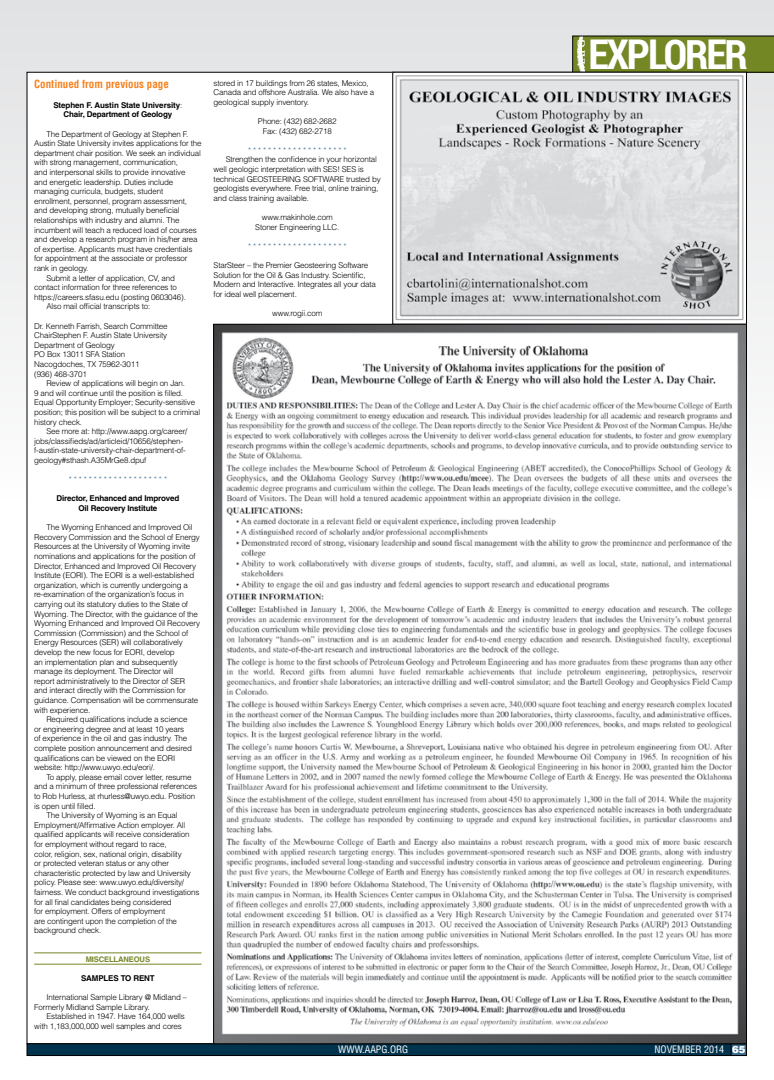
<style>
.page{position:relative;width:774px;height:1080px;background:#fff}
.page>*{position:absolute;margin:0;border:0;box-sizing:border-box;transform-origin:0 0}
.t1{font:700 41px "Roboto Condensed";letter-spacing:-.05em;color:#fff}
.t2{font:700 condensed 11px "Helvetica";color:#f58220}
.t3{font:condensed 10px "Helvetica";color:#fff}
.t4{font:300 8px/9.6px "Helvetica";letter-spacing:-.02em;color:#000}
.t5{font:700 8px/9.6px "Helvetica";letter-spacing:-.02em;color:#000;text-align:center}
.t6{font:300 8px "Helvetica";color:#376a8e}
.t7{font:700 7.7px "Helvetica";letter-spacing:-.02em;color:#738725}
.s1{font-weight:300}
.s2{font-weight:900;font-stretch:normal}
</style>
<div class="page">
<div style="left:0;top:0;width:774px;height:504px;background:linear-gradient(to bottom,#dddedf,#f7f7f8)"></div>
<div style="left:731px;top:1044px;width:16px;height:12px;background:#376a8e"></div>
<div style="left:731px;top:1043px;width:16px;height:13px;border:1px solid #000"></div>
<div style="left:27px;top:72px;width:720px;height:972px;background:#fff"></div>
<div style="left:27px;top:1044px;width:704px;height:12px;background:#00334e"></div>
<div style="left:27px;top:1043px;width:704px;height:13px;border:1px solid #000"></div>
<svg style="left:572px;top:36px;width:202px;height:36px;background:#738529"></svg>
<hr style="left:34px;top:953px;width:168px;height:1px;background:#738725">
<hr style="left:34px;top:964px;width:168px;height:1px;background:#738725">
<img style="left:395px;top:75px;width:349px;height:246px">
<img style="left:215px;top:326px;width:530px;height:716px">
<h2 class="t2" style="left:34px;top:77px;width:136px">Continued from previous page</h2>
<p class="t5" style="left:53px;top:100px;width:131px">Stephen F. Austin State University<span class="s1">:<br></span>Chair, Department of Geology</p>
<p class="t4" style="left:46px;top:129px;width:143px">The Department of Geology at Stephen F.</p>
<p class="t4" style="left:34px;top:138px;width:169px">Austin State University invites applications for the</p>
<p class="t4" style="left:34px;top:148px;width:168px">department chair position. We seek an individual</p>
<p class="t4" style="left:34px;top:158px;width:145px">with strong management, communication,</p>
<p class="t4" style="left:34px;top:167px;width:153px">and interpersonal skills to provide innovative</p>
<p class="t4" style="left:34px;top:177px;width:141px">and energetic leadership. Duties include</p>
<p class="t4" style="left:34px;top:186px;width:131px">managing curricula, budgets, student</p>
<p class="t4" style="left:34px;top:196px;width:154px">enrollment, personnel, program assessment,</p>
<p class="t4" style="left:34px;top:206px;width:147px">and developing strong, mutually beneficial</p>
<p class="t4" style="left:34px;top:215px;width:147px">relationships with industry and alumni. The</p>
<p class="t4" style="left:34px;top:225px;width:164px">incumbent will teach a reduced load of courses</p>
<p class="t4" style="left:34px;top:234px;width:165px">and develop a research program in his/her area</p>
<p class="t4" style="left:34px;top:244px;width:160px">of expertise. Applicants must have credentials</p>
<p class="t4" style="left:34px;top:254px;width:155px">for appointment at the associate or professor</p>
<p class="t4" style="left:34px;top:263px;width:56px">rank in geology.</p>
<p class="t4" style="left:46px;top:273px;width:130px">Submit a letter of application, CV, and</p>
<p class="t4" style="left:34px;top:282px;width:144px">contact information for three references to</p>
<p class="t4" style="left:34px;top:292px;width:153px">https://careers.sfasu.edu (posting 0603046).</p>
<p class="t4" style="left:46px;top:302px;width:105px">Also mail official transcripts to:</p>
<p class="t4" style="left:34px;top:321px;width:135px">Dr. Kenneth Farrish, Search Committee<br>ChairStephen F. Austin State University<br>Department of Geology<br>PO Box 13011 SFA Station<br>Nacogdoches, TX 75962-3011<br>(936) 468-3701</p>
<p class="t4" style="left:46px;top:378px;width:140px">Review of applications will begin on Jan.</p>
<p class="t4" style="left:34px;top:388px;width:150px">9 and will continue until the position is filled.</p>
<p class="t4" style="left:34px;top:398px;width:162px">Equal Opportunity Employer; Security-sensitive</p>
<p class="t4" style="left:34px;top:407px;width:167px">position; this position will be subject to a criminal</p>
<p class="t4" style="left:34px;top:417px;width:49px">history check.</p>
<p class="t4" style="left:46px;top:426px;width:143px">See more at: http://www.aapg.org/career/</p>
<p class="t4" style="left:34px;top:436px;width:151px">jobs/classifieds/ad/articleid/10656/stephen-</p>
<p class="t4" style="left:34px;top:446px;width:153px">f-austin-state-university-chair-department-of-</p>
<p class="t4" style="left:34px;top:455px;width:114px">geology#sthash.A35MrGe8.dpuf</p>
<p class="t6" style="left:69px;top:474px;width:100px">* * * * * * * * * * * * * * * * * * * *</p>
<p class="t5" style="left:57px;top:494px;width:124px">Director, Enhanced and Improved<br>Oil Recovery Institute</p>
<p class="t4" style="left:46px;top:522px;width:148px">The Wyoming Enhanced and Improved Oil</p>
<p class="t4" style="left:34px;top:532px;width:167px">Recovery Commission and the School of Energy</p>
<p class="t4" style="left:34px;top:542px;width:157px">Resources at the University of Wyoming invite</p>
<p class="t4" style="left:34px;top:551px;width:163px">nominations and applications for the position of</p>
<p class="t4" style="left:34px;top:561px;width:164px">Director, Enhanced and Improved Oil Recovery</p>
<p class="t4" style="left:34px;top:570px;width:162px">Institute (EORI). The EORI is a well-established</p>
<p class="t4" style="left:34px;top:580px;width:155px">organization, which is currently undergoing a</p>
<p class="t4" style="left:34px;top:590px;width:151px">re-examination of the organization’s focus in</p>
<p class="t4" style="left:34px;top:599px;width:156px">carrying out its statutory duties to the State of</p>
<p class="t4" style="left:34px;top:609px;width:165px">Wyoming. The Director, with the guidance of the</p>
<p class="t4" style="left:34px;top:618px;width:167px">Wyoming Enhanced and Improved Oil Recovery</p>
<p class="t4" style="left:34px;top:628px;width:156px">Commission (Commission) and the School of</p>
<p class="t4" style="left:34px;top:638px;width:150px">Energy Resources (SER) will collaboratively</p>
<p class="t4" style="left:34px;top:647px;width:142px">develop the new focus for EORI, develop</p>
<p class="t4" style="left:34px;top:657px;width:145px">an implementation plan and subsequently</p>
<p class="t4" style="left:34px;top:666px;width:141px">manage its deployment. The Director will</p>
<p class="t4" style="left:34px;top:676px;width:152px">report administratively to the Director of SER</p>
<p class="t4" style="left:34px;top:686px;width:153px">and interact directly with the Commission for</p>
<p class="t4" style="left:34px;top:695px;width:165px">guidance. Compensation will be commensurate</p>
<p class="t4" style="left:34px;top:705px;width:58px">with experience.</p>
<p class="t4" style="left:46px;top:714px;width:143px">Required qualifications include a science</p>
<p class="t4" style="left:34px;top:724px;width:152px">or engineering degree and at least 10 years</p>
<p class="t4" style="left:34px;top:734px;width:155px">of experience in the oil and gas industry. The</p>
<p class="t4" style="left:34px;top:743px;width:159px">complete position announcement and desired</p>
<p class="t4" style="left:34px;top:753px;width:143px">qualifications can be viewed on the EORI</p>
<p class="t4" style="left:34px;top:762px;width:122px">website: http://www.uwyo.edu/eori/.</p>
<p class="t4" style="left:46px;top:772px;width:147px">To apply, please email cover letter, resume</p>
<p class="t4" style="left:34px;top:782px;width:164px">and a minimum of three professional references</p>
<p class="t4" style="left:34px;top:791px;width:163px">to Rob Hurless, at rhurless@uwyo.edu. Position</p>
<p class="t4" style="left:34px;top:801px;width:63px">is open until filled.</p>
<p class="t4" style="left:46px;top:810px;width:133px">The University of Wyoming is an Equal</p>
<p class="t4" style="left:34px;top:820px;width:153px">Employment/Affirmative Action employer. All</p>
<p class="t4" style="left:34px;top:830px;width:157px">qualified applicants will receive consideration</p>
<p class="t4" style="left:34px;top:839px;width:134px">for employment without regard to race,</p>
<p class="t4" style="left:34px;top:849px;width:149px">color, religion, sex, national origin, disability</p>
<p class="t4" style="left:34px;top:858px;width:137px">or protected veteran status or any other</p>
<p class="t4" style="left:34px;top:868px;width:158px">characteristic protected by law and University</p>
<p class="t4" style="left:34px;top:878px;width:151px">policy. Please see: www.uwyo.edu/diversity/</p>
<p class="t4" style="left:34px;top:887px;width:167px">fairness. We conduct background investigations</p>
<p class="t4" style="left:34px;top:897px;width:139px">for all final candidates being considered</p>
<p class="t4" style="left:34px;top:906px;width:133px">for employment. Offers of employment</p>
<p class="t4" style="left:34px;top:916px;width:144px">are contingent upon the completion of the</p>
<p class="t4" style="left:34px;top:926px;width:69px">background check.</p>
<p class="t7" style="left:86px;top:954px;width:66px">MISCELLANEOUS</p>
<p class="t5" style="left:81px;top:973px;width:75px">SAMPLES TO RENT</p>
<p class="t4" style="left:34px;top:992px;width:154px;text-indent:12px">International Sample Library @ Midland –<br>Formerly Midland Sample Library.</p>
<p class="t4" style="left:34px;top:1012px;width:152px;text-indent:12px">Established in 1947. Have 164,000 wells with 1,183,000,000 well samples and cores</p>
<p class="t4" style="left:214px;top:78px;width:162px">stored in 17 buildings from 26 states, Mexico,<br>Canada and offshore Australia. We also have a geological supply inventory.</p>
<p class="t4" style="left:258px;top:116px;width:80px;text-align:center">Phone: (432) 682-2682<br>Fax: (432) 682-2718</p>
<p class="t6" style="left:248px;top:145px;width:100px">* * * * * * * * * * * * * * * * * * * *</p>
<p class="t4" style="left:214px;top:154px;width:169px;text-indent:12px">Strengthen the confidence in your horizontal well geologic interpretation with SES! SES is technical GEOSTEERING SOFTWARE trusted by geologists everywhere. Free trial, online training, and class training available.</p>
<p class="t4" style="left:255px;top:212px;width:86px;text-align:center">www.makinhole.com<br>Stoner Engineering LLC.</p>
<p class="t6" style="left:248px;top:241px;width:100px">* * * * * * * * * * * * * * * * * * * *</p>
<p class="t4" style="left:214px;top:260px;width:164px">StarSteer – the Premier Geosteering Software Solution for the Oil &amp; Gas Industry. Scientific, Modern and Interactive. Integrates all your data for ideal well placement.</p>
<p class="t4" style="left:272px;top:308px;width:52px">www.rogii.com</p>
<h1 class="t1" style="left:588px;top:25px;width:161px">EXPLORER</h1>
<p class="t3" style="left:338px;top:1043px;width:72px">WWW.AAPG.ORG</p>
<p class="t3" style="left:655px;top:1043px;width:92px">NOVEMBER 2014 <span class="s2">65</span></p>
</div>
